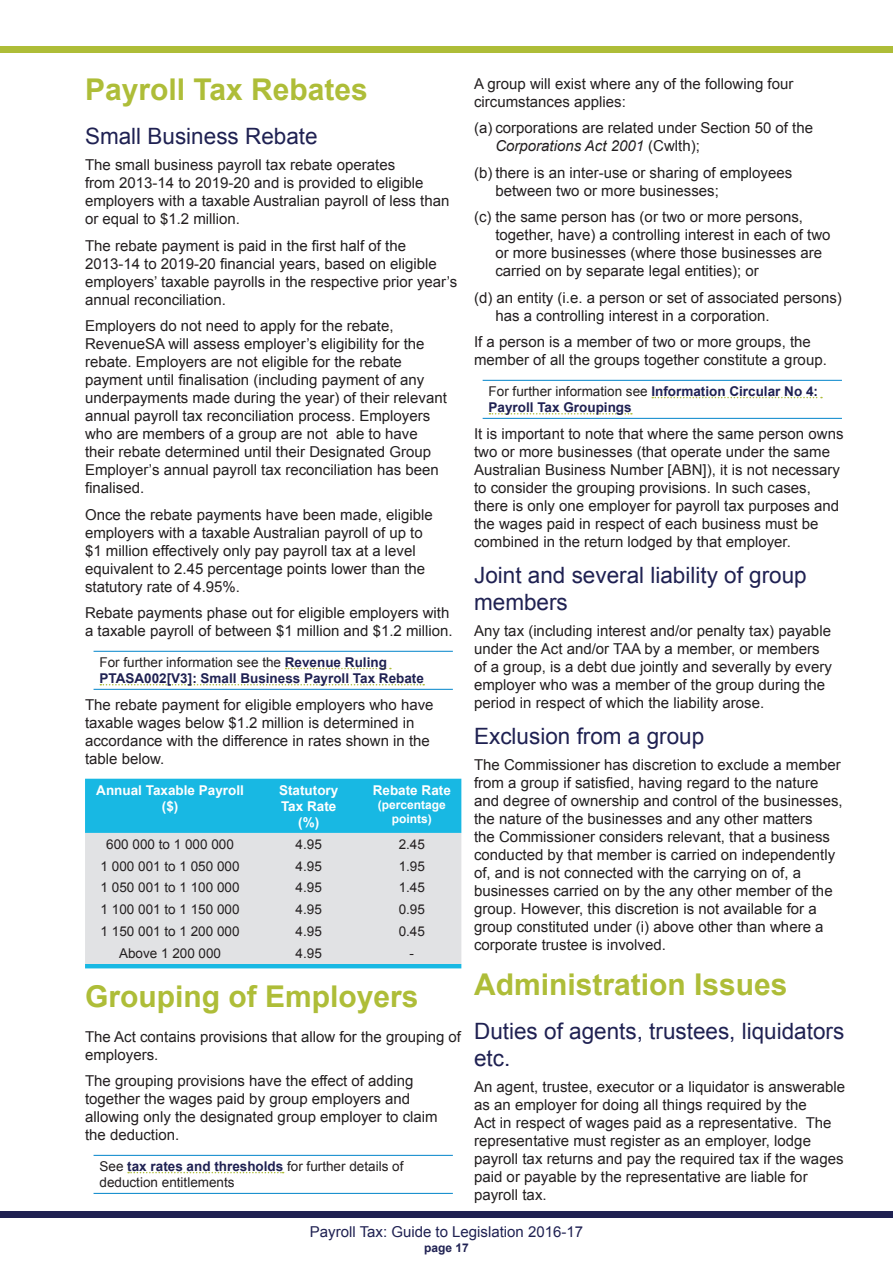
<style>
.page{position:relative;width:893px;height:1263px;background:#fff}
.page>*{position:absolute;margin:0;border:0;box-sizing:border-box;transform-origin:0 0}
.G2L_CONTENT_Page_Hea{font:700 30px "Arial";color:#aebd38}
.G2L_CONTENT_Header{font:22.5px/27px "Arial";color:#1f2152}
.G2L_CONTENT_Text{font:15px/18px "Arial";color:#231f20}
.G2L_CONTENT_No_Bulle{font:15px/18px "Arial";color:#231f20}
.t1{font:15px "Arial";color:#1f2152}
.G2L_CONTENT_Note{font:700 13.5px/16.2px "Arial";color:#1f2152}
.TABLE_Text__c{font:13.5px "Arial";color:#231f20}
.G2L_CONTENT_Note-2{font:13.5px/16.2px "Arial";color:#231f20}
.TABLE_Heading__c{font:700 13.5px/16.2px "Arial";color:#fff}
.TABLE_Heading__c-2{font:700 12px/14.4px "Arial";color:#fff;text-align:center}
.t2{font:700 12px "Arial";color:#1f2152}
.s1{font-weight:400;color:#231f20}
.s2{font-weight:700;color:#1f2152}
.s3{font-style:italic}
</style>
<div class="page">
<div style="left:0;top:1211px;width:893px;height:6px;background:#1f2152"></div>
<div style="left:0;top:46px;width:893px;height:7px;background:#aebd38"></div>
<hr style="left:94px;top:651px;width:359px;height:1px;background:#0084ca">
<hr style="left:94px;top:689px;width:359px;height:1px;background:#0084ca">
<svg style="left:286px;top:668px;width:105px;height:1px"></svg>
<svg style="left:100px;top:684px;width:324px;height:1px"></svg>
<div style="left:85px;top:779px;width:376px;height:189px;background:#18b8e3"></div>
<div style="left:85px;top:833px;width:376px;height:131px;background:#e1e2e4"></div>
<hr style="left:94px;top:1155px;width:359px;height:1px;background:#0084ca">
<hr style="left:94px;top:1193px;width:359px;height:1px;background:#0084ca">
<svg style="left:128px;top:1172px;width:156px;height:1px"></svg>
<hr style="left:483px;top:380px;width:359px;height:1px;background:#0084ca">
<hr style="left:483px;top:418px;width:359px;height:1px;background:#0084ca">
<svg style="left:652px;top:397px;width:170px;height:1px"></svg>
<svg style="left:489px;top:413px;width:143px;height:1px"></svg>
<p class="G2L_CONTENT_Page_Hea" style="left:85px;top:69px;width:284px">Payroll Tax Rebates</p>
<p class="G2L_CONTENT_Header" style="left:85px;top:123px;width:234px">Small Business Rebate</p>
<p class="G2L_CONTENT_Text" style="left:85px;top:156px;width:366px">The small business payroll tax rebate operates<br>from 2013-14 to 2019-20 and is provided to eligible employers with a taxable Australian payroll of less than or equal to $1.2 million.</p>
<p class="G2L_CONTENT_Text" style="left:85px;top:237px;width:374px">The rebate payment is paid in the first half of the 2013-14 to 2019-20 financial years, based on eligible employers’ taxable payrolls in the respective prior year’s annual reconciliation.</p>
<p class="G2L_CONTENT_Text" style="left:85px;top:317px;width:363px">Employers do not need to apply for the rebate, RevenueSA will assess employer’s eligibility for the rebate. Employers are not eligible for the rebate payment until finalisation (including payment of any underpayments made during the year) of their relevant annual payroll tax reconciliation process. Employers who are members of a group are not able to have their rebate determined until their Designated Group Employer’s annual payroll tax reconciliation has been finalised.</p>
<p class="G2L_CONTENT_Text" style="left:85px;top:506px;width:349px">Once the rebate payments have been made, eligible employers with a taxable Australian payroll of up to $1 million effectively only pay payroll tax at a level equivalent to 2.45 percentage points lower than the statutory rate of 4.95%.</p>
<p class="G2L_CONTENT_Text" style="left:85px;top:604px;width:369px">Rebate payments phase out for eligible employers with a taxable payroll of between $1 million and $1.2 million.</p>
<p class="G2L_CONTENT_Note" style="left:100px;top:655px;width:326px"><span class="s1">For further information see the</span> Revenue Ruling<br>PTASA002[V3]: Small Business Payroll Tax Rebate</p>
<p class="G2L_CONTENT_Text" style="left:85px;top:696px;width:350px">The rebate payment for eligible employers who have taxable wages below $1.2 million is determined in accordance with the difference in rates shown in the table below.</p>
<p class="TABLE_Heading__c" style="left:96px;top:782px;width:149px">Annual Taxable Payroll</p>
<p class="TABLE_Heading__c" style="left:162px;top:798px;width:18px">($)</p>
<p class="TABLE_Heading__c" style="left:279px;top:782px;width:61px">Statutory<br>Tax Rate</p>
<p class="TABLE_Heading__c" style="left:298px;top:814px;width:22px">(%)</p>
<p class="TABLE_Heading__c" style="left:373px;top:782px;width:80px">Rebate Rate</p>
<p class="TABLE_Heading__c-2" style="left:378px;top:798px;width:70px">(percentage points)</p>
<p class="TABLE_Text__c" style="left:106px;top:835px;width:129px">600 000 to 1 000 000</p>
<p class="TABLE_Text__c" style="left:296px;top:835px;width:28px">4.95</p>
<p class="TABLE_Text__c" style="left:399px;top:835px;width:28px">2.45</p>
<p class="TABLE_Text__c" style="left:101px;top:857px;width:140px">1 000 001 to 1 050 000</p>
<p class="TABLE_Text__c" style="left:296px;top:857px;width:28px">4.95</p>
<p class="TABLE_Text__c" style="left:399px;top:857px;width:28px">1.95</p>
<p class="TABLE_Text__c" style="left:101px;top:879px;width:140px">1 050 001 to 1 100 000</p>
<p class="TABLE_Text__c" style="left:296px;top:879px;width:28px">4.95</p>
<p class="TABLE_Text__c" style="left:399px;top:879px;width:28px">1.45</p>
<p class="TABLE_Text__c" style="left:101px;top:901px;width:140px">1 100 001 to 1 150 000</p>
<p class="TABLE_Text__c" style="left:296px;top:901px;width:28px">4.95</p>
<p class="TABLE_Text__c" style="left:399px;top:901px;width:28px">0.95</p>
<p class="TABLE_Text__c" style="left:101px;top:922px;width:140px">1 150 001 to 1 200 000</p>
<p class="TABLE_Text__c" style="left:296px;top:922px;width:28px">4.95</p>
<p class="TABLE_Text__c" style="left:399px;top:922px;width:28px">0.45</p>
<p class="TABLE_Text__c" style="left:119px;top:944px;width:104px">Above 1 200 000</p>
<p class="TABLE_Text__c" style="left:296px;top:944px;width:28px">4.95</p>
<p class="TABLE_Text__c" style="left:410px;top:944px;width:6px">-</p>
<p class="G2L_CONTENT_Page_Hea" style="left:85px;top:976px;width:335px">Grouping of Employers</p>
<p class="G2L_CONTENT_Text" style="left:85px;top:1028px;width:378px">The Act contains provisions that allow for the grouping of employers.</p>
<p class="G2L_CONTENT_Text" style="left:85px;top:1072px;width:354px">The grouping provisions have the effect of adding together the wages paid by group employers and allowing only the designated group employer to claim the deduction.</p>
<p class="G2L_CONTENT_Note-2" style="left:100px;top:1158px;width:305px">See <span class="s2">tax rates and thresholds</span> for further details of deduction entitlements</p>
<p class="G2L_CONTENT_Text" style="left:474px;top:75px;width:321px">A group will exist where any of the following four circumstances applies:</p>
<p class="G2L_CONTENT_No_Bulle" style="left:495px;top:119px;width:319px;text-indent:-21px">(a) corporations are related under Section 50 of the<br><span class="s3">Corporations Act 2001</span> (Cwlth);</p>
<p class="G2L_CONTENT_No_Bulle" style="left:495px;top:164px;width:298px;text-indent:-21px">(b) there is an inter-use or sharing of employees between two or more businesses;</p>
<p class="G2L_CONTENT_No_Bulle" style="left:495px;top:208px;width:337px;text-indent:-21px">(c) the same person has (or two or more persons, together, have) a controlling interest in each of two or more businesses (where those businesses are carried on by separate legal entities); or</p>
<p class="G2L_CONTENT_No_Bulle" style="left:495px;top:289px;width:348px;text-indent:-21px">(d) an entity (i.e. a person or set of associated persons) has a controlling interest in a corporation.</p>
<p class="G2L_CONTENT_Text" style="left:474px;top:333px;width:354px">If a person is a member of two or more groups, the member of all the groups together constitute a group.</p>
<p class="G2L_CONTENT_Note" style="left:489px;top:384px;width:331px"><span class="s1">For further information see</span> Information Circular No 4:<br>Payroll Tax Groupings</p>
<p class="G2L_CONTENT_Text" style="left:474px;top:425px;width:371px">It is important to note that where the same person owns two or more businesses (that operate under the same Australian Business Number [ABN]), it is not necessary to consider the grouping provisions. In such cases, there is only one employer for payroll tax purposes and the wages paid in respect of each business must be combined in the return lodged by that employer.</p>
<p class="G2L_CONTENT_Header" style="left:474px;top:562px;width:334px">Joint and several liability of group members</p>
<p class="G2L_CONTENT_Text" style="left:474px;top:622px;width:359px">Any tax (including interest and/or penalty tax) payable under the Act and/or TAA by a member, or members of a group, is a debt due jointly and severally by every employer who was a member of the group during the period in respect of which the liability arose.</p>
<p class="G2L_CONTENT_Header" style="left:474px;top:723px;width:232px">Exclusion from a group</p>
<p class="G2L_CONTENT_Text" style="left:474px;top:756px;width:370px">The Commissioner has discretion to exclude a member from a group if satisfied, having regard to the nature and degree of ownership and control of the businesses, the nature of the businesses and any other matters<br>the Commissioner considers relevant, that a business conducted by that member is carried on independently of, and is not connected with the carrying on of, a businesses carried on by the any other member of the group. However, this discretion is not available for a group constituted under (i) above other than where a corporate trustee is involved.</p>
<p class="G2L_CONTENT_Page_Hea" style="left:474px;top:964px;width:315px">Administration Issues</p>
<p class="G2L_CONTENT_Header" style="left:474px;top:1018px;width:372px">Duties of agents, trustees, liquidators etc.</p>
<p class="G2L_CONTENT_Text" style="left:474px;top:1078px;width:373px">An agent, trustee, executor or a liquidator is answerable as an employer for doing all things required by the<br>Act in respect of wages paid as a representative. The representative must register as an employer, lodge payroll tax returns and pay the required tax if the wages paid or payable by the representative are liable for payroll tax.</p>
<p class="t1" style="left:310px;top:1222px;width:275px">Payroll Tax: Guide to Legislation 2016-17</p>
<p class="t2" style="left:424px;top:1239px;width:46px">page 17</p>
</div>
